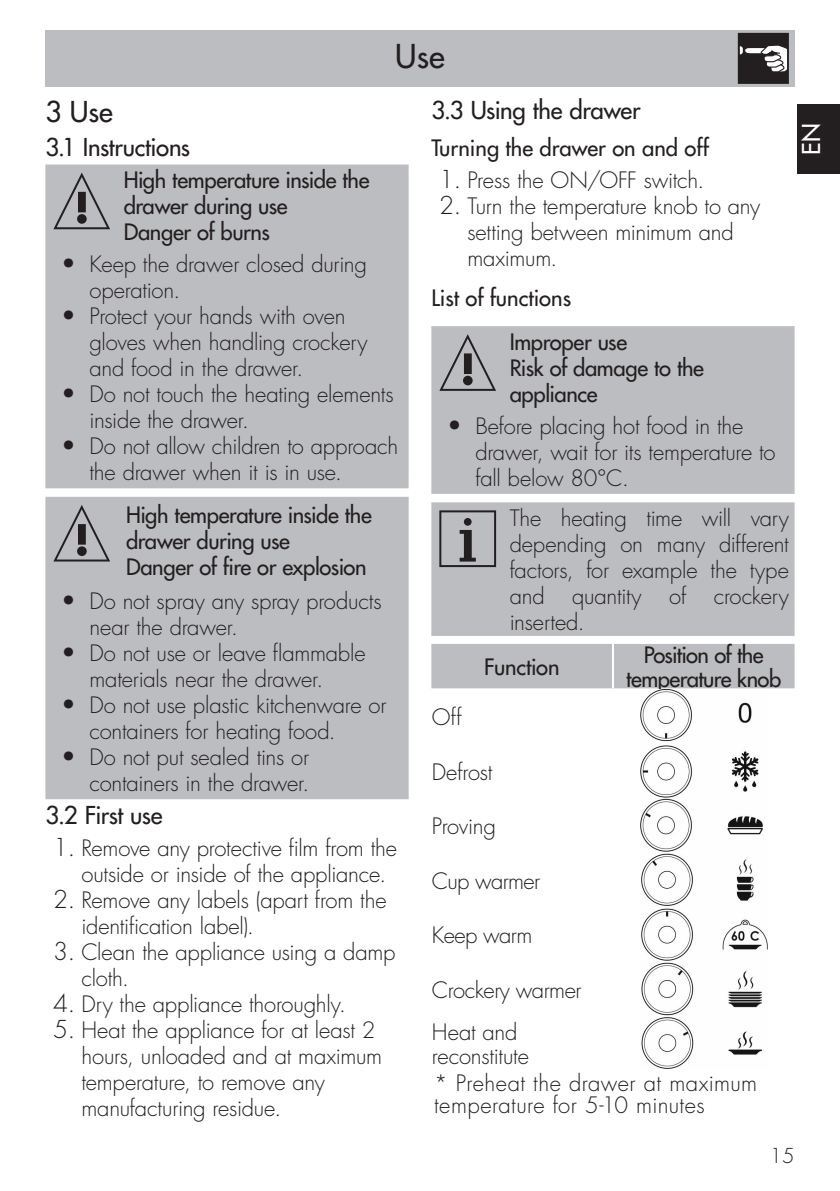
<style>
.page{position:relative;width:840px;height:1191px;background:#fff}
.page>*{position:absolute;margin:0;border:0;box-sizing:border-box;transform-origin:0 0}
.Titoli_Intestazione{font:500 32px "Futura Std";color:#231f20}
.Titolo_primo{font:500 28px "Futura Std";color:#231f20}
.Sottotitolo{font:500 24px "Futura Std";letter-spacing:-.015em;color:#231f20}
.t1{font:500 24px "Futura Std";color:#fff}
.Testo{font:300 22px/26px "Futura Std";letter-spacing:-.01em;color:#231f20}
.Testo-2{font:500 22px/26px "Futura Std";letter-spacing:-.02em;color:#231f20}
.Testo-3{font:300 22px/22px "Futura Std";letter-spacing:.02em;color:#231f20}
.Titoletto_paragrafo{font:500 22px "Futura Std";color:#231f20}
.Testo-4{font:300 22px "Futura Std";letter-spacing:-.03em;color:#231f20}
.t2{font:300 20px "Futura Std";color:#231f20}
.s1{font-size:24px}
</style>
<div class="page">
<div style="left:797px;top:104px;width:42px;height:69px;background:#231f20"></div>
<div style="left:45px;top:164px;width:363px;height:324px;background:#bcbdc0"></div>
<svg style="left:53px;top:172px;width:57px;height:57px;background:#a1a1a4"></svg>
<div style="left:45px;top:497px;width:363px;height:302px;background:#bcbdc0"></div>
<svg style="left:53px;top:505px;width:57px;height:56px;background:#a1a1a4"></svg>
<div style="left:431px;top:326px;width:363px;height:168px;background:#bcbdc0"></div>
<svg style="left:439px;top:334px;width:57px;height:57px;background:#a0a0a3"></svg>
<div style="left:431px;top:502px;width:363px;height:134px;background:#bcbdc0"></div>
<svg style="left:439px;top:510px;width:57px;height:57px;background:#979799"></svg>
<div style="left:431px;top:644px;width:363px;height:44px;background:#bcbdc0"></div>
<hr style="left:611px;top:644px;width:2px;height:44px;background:#fff">
<img style="left:640px;top:689px;width:119px;height:108px">
<img style="left:640px;top:799px;width:127px;height:269px">
<div style="left:45px;top:31px;width:749px;height:56px;background:#bcbdc0"></div>
<svg style="left:737px;top:33px;width:51px;height:51px;background:#504d4e"></svg>
<p class="Titoli_Intestazione" style="left:395px;top:37px;width:51px">Use</p>
<p class="Titolo_primo" style="left:45px;top:94px;width:69px">3 Use</p>
<p class="Sottotitolo" style="left:45px;top:132px;width:146px">3.1 Instructions</p>
<p class="Testo-2" style="left:124px;top:167px;width:247px">High temperature inside the drawer during use</p>
<p class="Testo-2" style="left:124px;top:219px;width:148px">Danger of burns</p>
<p class="Testo" style="left:89px;top:252px;width:279px;text-indent:-28px"><span class="s1">•</span> Keep the drawer closed during operation.</p>
<p class="Testo" style="left:89px;top:304px;width:279px;text-indent:-28px"><span class="s1">•</span> Protect your hands with oven gloves when handling crockery and food in the drawer.</p>
<p class="Testo" style="left:89px;top:382px;width:305px;text-indent:-28px"><span class="s1">•</span> Do not touch the heating elements inside the drawer.</p>
<p class="Testo" style="left:89px;top:434px;width:310px;text-indent:-28px"><span class="s1">•</span> Do not allow children to approach the drawer when it is in use.</p>
<p class="Testo-2" style="left:126px;top:502px;width:247px">High temperature inside the drawer during use</p>
<p class="Testo-2" style="left:126px;top:554px;width:242px">Danger of fire or explosion</p>
<p class="Testo" style="left:89px;top:589px;width:293px;text-indent:-28px"><span class="s1">•</span> Do not spray any spray products near the drawer.</p>
<p class="Testo" style="left:89px;top:641px;width:277px;text-indent:-28px"><span class="s1">•</span> Do not use or leave flammable materials near the drawer.</p>
<p class="Testo" style="left:89px;top:693px;width:298px;text-indent:-28px"><span class="s1">•</span> Do not use plastic kitchenware or containers for heating food.</p>
<p class="Testo" style="left:61px;top:745px;width:250px;text-align:right"><span class="s1">•</span> Do not put sealed tins or containers in the drawer.</p>
<p class="Sottotitolo" style="left:45px;top:800px;width:119px">3.2 First use</p>
<p class="Testo" style="left:81px;top:835px;width:317px;text-indent:-28px"><span class="s1">1.</span> Remove any protective film from the outside or inside of the appliance.</p>
<p class="Testo" style="left:81px;top:887px;width:306px;text-indent:-28px"><span class="s1">2.</span> Remove any labels (apart from the identification label).</p>
<p class="Testo" style="left:81px;top:939px;width:315px;text-indent:-28px"><span class="s1">3.</span> Clean the appliance using a damp cloth.</p>
<p class="Testo" style="left:53px;top:991px;width:294px"><span class="s1">4.</span> Dry the appliance thoroughly.</p>
<p class="Testo" style="left:81px;top:1017px;width:302px;text-indent:-28px"><span class="s1">5.</span> Heat the appliance for at least 2 hours, unloaded and at maximum temperature, to remove any manufacturing residue.</p>
<p class="Sottotitolo" style="left:431px;top:95px;width:210px">3.3 Using the drawer</p>
<p class="Titoletto_paragrafo" style="left:431px;top:134px;width:279px">Turning the drawer on and off</p>
<p class="Testo" style="left:439px;top:168px;width:266px"><span class="s1">1.</span> Press the ON/OFF switch.</p>
<p class="Testo" style="left:467px;top:194px;width:294px;text-indent:-28px"><span class="s1">2.</span> Turn the temperature knob to any setting between minimum and maximum.</p>
<p class="Titoletto_paragrafo" style="left:431px;top:284px;width:141px">List of functions</p>
<p class="Testo-2" style="left:509px;top:329px;width:119px">Improper use</p>
<p class="Testo-2" style="left:509px;top:355px;width:196px">Risk of damage to the appliance</p>
<p class="Testo" style="left:475px;top:413px;width:301px;text-indent:-28px"><span class="s1">•</span> Before placing hot food in the drawer, wait for its temperature to fall below 80°C.</p>
<p class="Testo" style="left:509px;top:506px;width:280px;text-align:justify">The heating time will vary depending on many different factors, for example the type and</p>
<p class="Testo" style="left:509px;top:584px;width:280px;text-indent:62px">quantity of crockery inserted.</p>
<p class="Testo-2" style="left:484px;top:654px;width:77px">Function</p>
<p class="Testo-2" style="left:643px;top:642px;width:121px">Position of the</p>
<p class="Testo-2" style="left:626px;top:666px;width:156px">temperature knob</p>
<p class="Testo" style="left:431px;top:705px;width:31px">Off</p>
<p class="Testo" style="left:431px;top:760px;width:62px">Defrost</p>
<p class="Testo" style="left:431px;top:814px;width:65px">Provin g</p>
<p class="Testo-4" style="left:431px;top:867px;width:110px">Cup warmer</p>
<p class="Testo" style="left:431px;top:923px;width:102px">Keep warm</p>
<p class="Testo" style="left:431px;top:969px;width:151px;line-height:42.2px">Crockery warmer<br>Heat and</p>
<p class="Testo" style="left:431px;top:1043px;width:98px">reconstitute</p>
<p class="Testo-3" style="left:434px;top:1072px;width:324px">* Preheat the drawer at maximum temperature for 5-10 minutes</p>
<p class="t1" style="left:795px;top:155px;width:33px;rotate:-90deg">EN</p>
<p class="t2" style="left:769px;top:1143px;width:26px">15</p>
</div>
